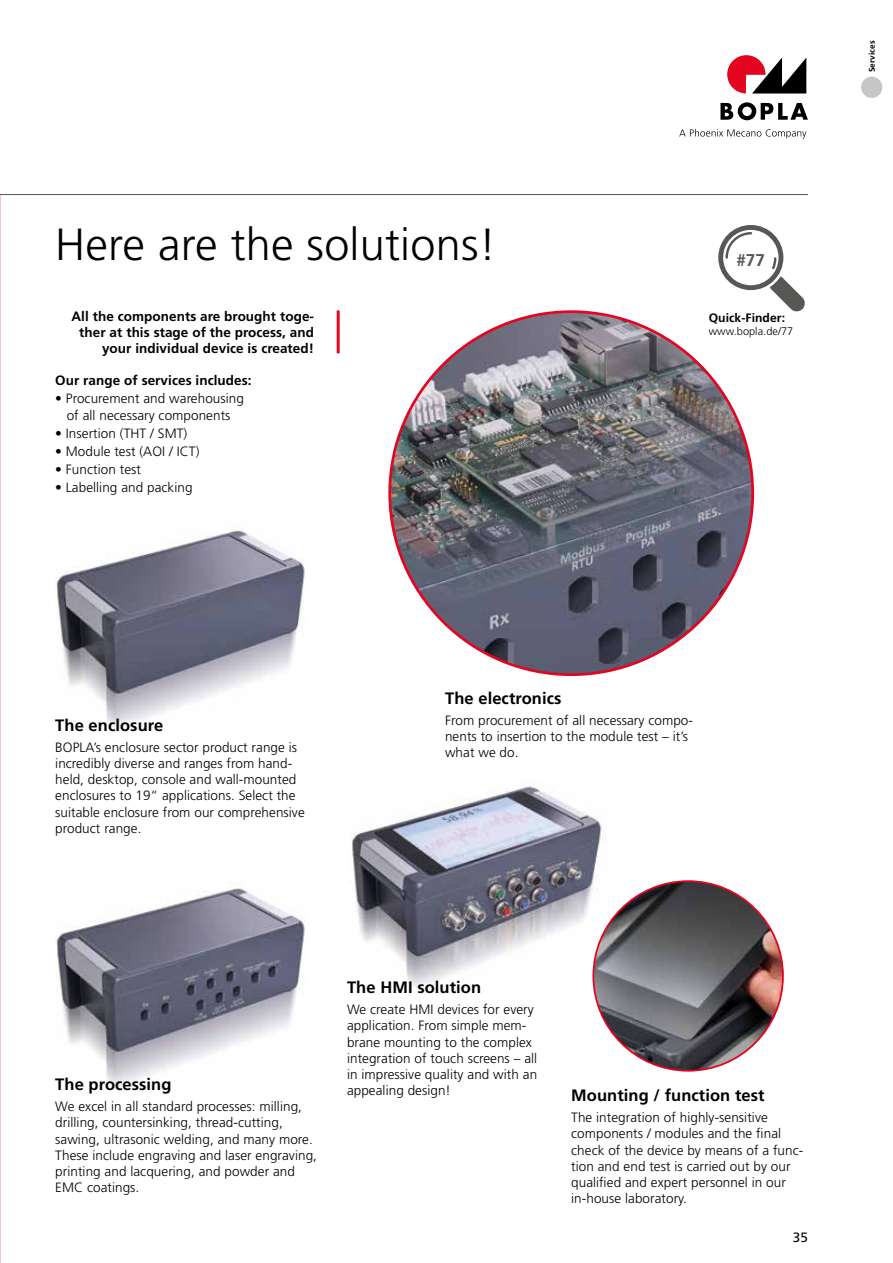
<style>
.page{position:relative;width:893px;height:1263px;background:#fff}
.page>*{position:absolute;margin:0;border:0;box-sizing:border-box;transform-origin:0 0}
.t1{font:300 45px "Frutiger";letter-spacing:.005em;color:#000}
.t2{font:700 16.95px "Frutiger";color:#575756}
.t3{font:700 16.5px "Frutiger";letter-spacing:.005em;color:#000}
.t4{font:300 13.5px/16.2px "Frutiger";letter-spacing:.005em;color:#000}
.t5{font:300 13.5px/16.2px "Frutiger LT Pro";letter-spacing:.005em;color:#000;text-align:center}
.t6{font:700 13.5px/16.2px "Frutiger";letter-spacing:.005em;color:#000;text-align:right}
.t7{font:700 13.5px "Frutiger LT Pro";letter-spacing:.005em;color:#000}
.t8{font:13.5px "Frutiger LT Pro";color:#000}
.t9{font:700 12.15px "Frutiger";letter-spacing:.005em;color:#000}
.t10{font:300 10.95px "Frutiger";letter-spacing:.005em;color:#000}
.t11{font:700 8.25px "Frutiger LT Pro";letter-spacing:.01em;color:#000}
</style>
<div class="page">
<img style="left:0;top:194px;width:1px;height:1069px">
<hr style="left:0;top:194px;width:808px;height:1px;background:#575756">
<img style="left:390px;top:312px;width:363px;height:363px;border-radius:181px">
<img style="left:55px;top:530px;width:250px;height:199px">
<img style="left:55px;top:888px;width:250px;height:199px">
<img style="left:351px;top:780px;width:270px;height:213px">
<img style="left:593px;top:881px;width:190px;height:190px;border-radius:95px">
<div style="left:718px;top:225px;width:65px;height:65px;border:5px solid #575756;border-radius:50%"></div>
<svg style="left:770px;top:277px;width:35px;height:35px"></svg>
<svg style="left:724px;top:231px;width:29px;height:28px"></svg>
<svg style="left:772px;top:256px;width:6px;height:15px"></svg>
<hr style="left:337px;top:310px;width:3px;height:43px;background:#e40521">
<div style="left:861px;top:77px;width:21px;height:21px;background:#c6c6c6;border-radius:50%"></div>
<svg style="left:752px;top:58px;width:54px;height:35px"></svg>
<svg style="left:720px;top:102px;width:88px;height:18px"></svg>
<svg style="left:679px;top:129px;width:127px;height:10px"></svg>
<svg style="left:727px;top:55px;width:38px;height:38px"></svg>
<h1 class="t1" style="left:55px;top:219px;width:442px">Here are the solutions!</h1>
<p class="t6" style="left:71px;top:308px;width:244px">All the components are brought toge&shy;ther at this stage of the process, and your individual device is created!</p>
<p class="t7" style="left:55px;top:373px;width:198px">Our range of services includes:</p>
<p class="t5" style="left:55px;top:391px;width:190px">• Procurement and warehousing of all necessary components</p>
<p class="t5" style="left:55px;top:425px;width:134px">• Insertion (THT / SMT)</p>
<p class="t5" style="left:55px;top:443px;width:146px">• Module test (AOI / ICT)</p>
<p class="t5" style="left:55px;top:461px;width:87px">• Function test</p>
<p class="t5" style="left:55px;top:479px;width:139px">• Labelling and packing</p>
<p class="t2" style="left:736px;top:250px;width:30px">#77</p>
<p class="t9" style="left:709px;top:311px;width:78px">Quick-Finder:</p>
<p class="t10" style="left:709px;top:325px;width:86px">www.bopla.de/77</p>
<p class="t11" style="left:867px;top:72px;width:33px;rotate:-90deg">Services</p>
<p class="t3" style="left:55px;top:715px;width:109px">The enclosure</p>
<p class="t4" style="left:55px;top:739px;width:251px">BOPLA’s enclosure sector product range is incredibly diverse and ranges from hand&shy;held, desktop, console and wall-mounted enclosures to 19“ applications. Select the suitable enclosure from our comprehensive product range.</p>
<p class="t3" style="left:445px;top:688px;width:118px">The electronics</p>
<p class="t4" style="left:445px;top:712px;width:249px">From procurement of all necessary compo&shy;nents to insertion to the module test – it’s what we do.</p>
<p class="t3" style="left:55px;top:1075px;width:118px">The processing</p>
<p class="t4" style="left:55px;top:1098px;width:263px">We excel in all standard processes: milling, drilling, countersinking, thread-cutting, sawing, ultrasonic welding, and many more.<br>These include engraving and laser engraving, printing and lacquering, and powder and EMC coatings.</p>
<p class="t3" style="left:347px;top:978px;width:136px">The HMI solution</p>
<p class="t4" style="left:347px;top:1001px;width:192px">We create HMI devices for every application. From simple mem&shy;brane mounting to the complex integration of touch screens – all in impressive quality and with an appealing design!</p>
<p class="t3" style="left:571px;top:1086px;width:195px">Mounting / function test</p>
<p class="t4" style="left:571px;top:1109px;width:234px">The integration of highly-sensitive components / modules and the final check of the device by means of a func&shy;tion and end test is carried out by our qualified and expert personnel in our in-house laboratory.</p>
<p class="t8" style="left:793px;top:1229px;width:17px">35</p>
</div>
